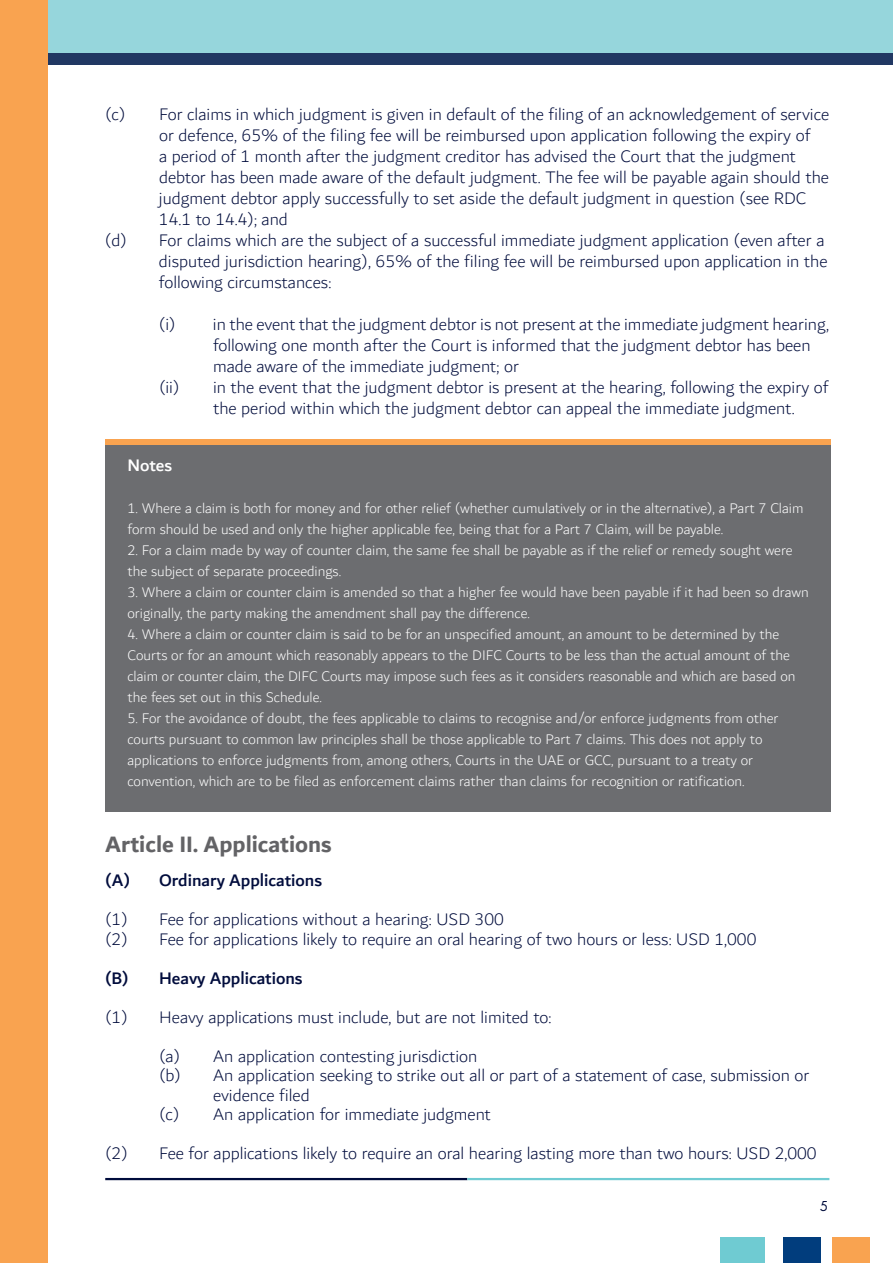
<style>
.page{position:relative;width:893px;height:1263px;background:#fff}
.page>*{position:absolute;margin:0;border:0;box-sizing:border-box;transform-origin:0 0}
.t1{font:700 24px "Dubai";color:#636366}
.t2{font:300 18px/21px "Dubai";color:#000c3c}
.t3{font:500 18px "Dubai";color:#000c3c}
.t4{font:500 18px "Dubai";letter-spacing:-.005em;color:#fff}
.t5{font:300 15px/21px "Dubai";color:#fff}
.t6{font:15px "Futura T";color:#000c3c}
</style>
<div class="page">
<div style="left:0;top:0;width:893px;height:64px;background:#213863"></div>
<div style="left:0;top:0;width:893px;height:53px;background:#96d6dc"></div>
<div style="left:831px;top:1237px;width:38px;height:26px;background:#f9a350"></div>
<div style="left:720px;top:1237px;width:45px;height:26px;background:#6fcbd2"></div>
<div style="left:783px;top:1237px;width:38px;height:26px;background:#013d7d"></div>
<hr style="left:105px;top:1178px;width:362px;height:2px;background:#000c3c">
<hr style="left:467px;top:1178px;width:362px;height:2px;background:#6fcbd2">
<div style="left:0;top:0;width:48px;height:1263px;background:#f9a350"></div>
<div style="left:105px;top:439px;width:725px;height:373px;background:#6c6d70"></div>
<div style="left:105px;top:439px;width:725px;height:6px;background:#f9a350"></div>
<p class="t2" style="left:105px;top:104px;width:22px">(c)</p>
<p class="t2" style="left:159px;top:104px;width:672px">For claims in which judgment is given in default of the filing of an acknowledgement of service or defence, 65% of the filing fee will be reimbursed upon application following the expiry of<br>a period of 1 month after the judgment creditor has advised the Court that the judgment debtor has been made aware of the default judgment. The fee will be payable again should the judgment debtor apply successfully to set aside the default judgment in question (see RDC 14.1 to 14.4); and</p>
<p class="t2" style="left:105px;top:230px;width:23px">(d)</p>
<p class="t2" style="left:159px;top:230px;width:670px">For claims which are the subject of a successful immediate judgment application (even after a disputed jurisdiction hearing), 65% of the filing fee will be reimbursed upon application in the following circumstances:</p>
<p class="t2" style="left:159px;top:314px;width:18px">(i)</p>
<p class="t2" style="left:213px;top:314px;width:618px">in the event that the judgment debtor is not present at the immediate judgment hearing, following one month after the Court is informed that the judgment debtor has been made aware of the immediate judgment; or</p>
<p class="t2" style="left:159px;top:377px;width:22px">(ii)</p>
<p class="t2" style="left:213px;top:377px;width:617px">in the event that the judgment debtor is present at the hearing, following the expiry of the period within which the judgment debtor can appeal the immediate judgment.</p>
<p class="t4" style="left:127px;top:455px;width:46px">Notes</p>
<p class="t5" style="left:127px;top:498px;width:677px">1. Where a claim is both for money and for other relief (whether cumulatively or in the alternative), a Part 7 Claim form should be used and only the higher applicable fee, being that for a Part 7 Claim, will be payable.</p>
<p class="t5" style="left:127px;top:540px;width:666px">2. For a claim made by way of counter claim, the same fee shall be payable as if the relief or remedy sought were the subject of separate proceedings.</p>
<p class="t5" style="left:127px;top:582px;width:683px">3. Where a claim or counter claim is amended so that a higher fee would have been payable if it had been so drawn originally, the party making the amendment shall pay the difference.</p>
<p class="t5" style="left:127px;top:624px;width:669px">4. Where a claim or counter claim is said to be for an unspecified amount, an amount to be determined by the Courts or for an amount which reasonably appears to the DIFC Courts to be less than the actual amount of the claim or counter claim, the DIFC Courts may impose such fees as it considers reasonable and which are based on the fees set out in this Schedule.</p>
<p class="t5" style="left:127px;top:708px;width:653px">5. For the avoidance of doubt, the fees applicable to claims to recognise and/or enforce judgments from other courts pursuant to common law principles shall be those applicable to Part 7 claims. This does not apply to applications to enforce judgments from, among others, Courts in the UAE or GCC, pursuant to a treaty or convention, which are to be filed as enforcement claims rather than claims for recognition or ratification.</p>
<h1 class="t1" style="left:105px;top:829px;width:228px">Article II. Applications</h1>
<p class="t3" style="left:105px;top:869px;width:218px">(A) Ordinary Applications</p>
<p class="t2" style="left:105px;top:909px;width:24px">(1)</p>
<p class="t2" style="left:159px;top:909px;width:346px">Fee for applications without a hearing: USD 300</p>
<p class="t2" style="left:105px;top:929px;width:24px">(2)</p>
<p class="t2" style="left:159px;top:929px;width:599px">Fee for applications likely to require an oral hearing of two hours or less: USD 1,000</p>
<p class="t3" style="left:105px;top:967px;width:199px">(B) Heavy Applications</p>
<p class="t2" style="left:105px;top:1007px;width:24px">(1)</p>
<p class="t2" style="left:159px;top:998px;width:394px;line-height:39px">Heavy applications must include, but are not limited to: (a)</p>
<p class="t2" style="left:213px;top:1046px;width:266px">An application contesting jurisdiction</p>
<p class="t2" style="left:159px;top:1065px;width:23px">(b)</p>
<p class="t2" style="left:213px;top:1066px;width:598px;line-height:19.5px">An application seeking to strike out all or part of a statement of case, submission or evidence filed</p>
<p class="t2" style="left:159px;top:1104px;width:22px">(c)</p>
<p class="t2" style="left:213px;top:1104px;width:279px">An application for immediate judgment</p>
<p class="t2" style="left:105px;top:1143px;width:24px">(2)</p>
<p class="t2" style="left:159px;top:1143px;width:659px">Fee for applications likely to require an oral hearing lasting more than two hours: USD 2,000</p>
<p class="t6" style="left:820px;top:1197px;width:10px">5</p>
</div>
